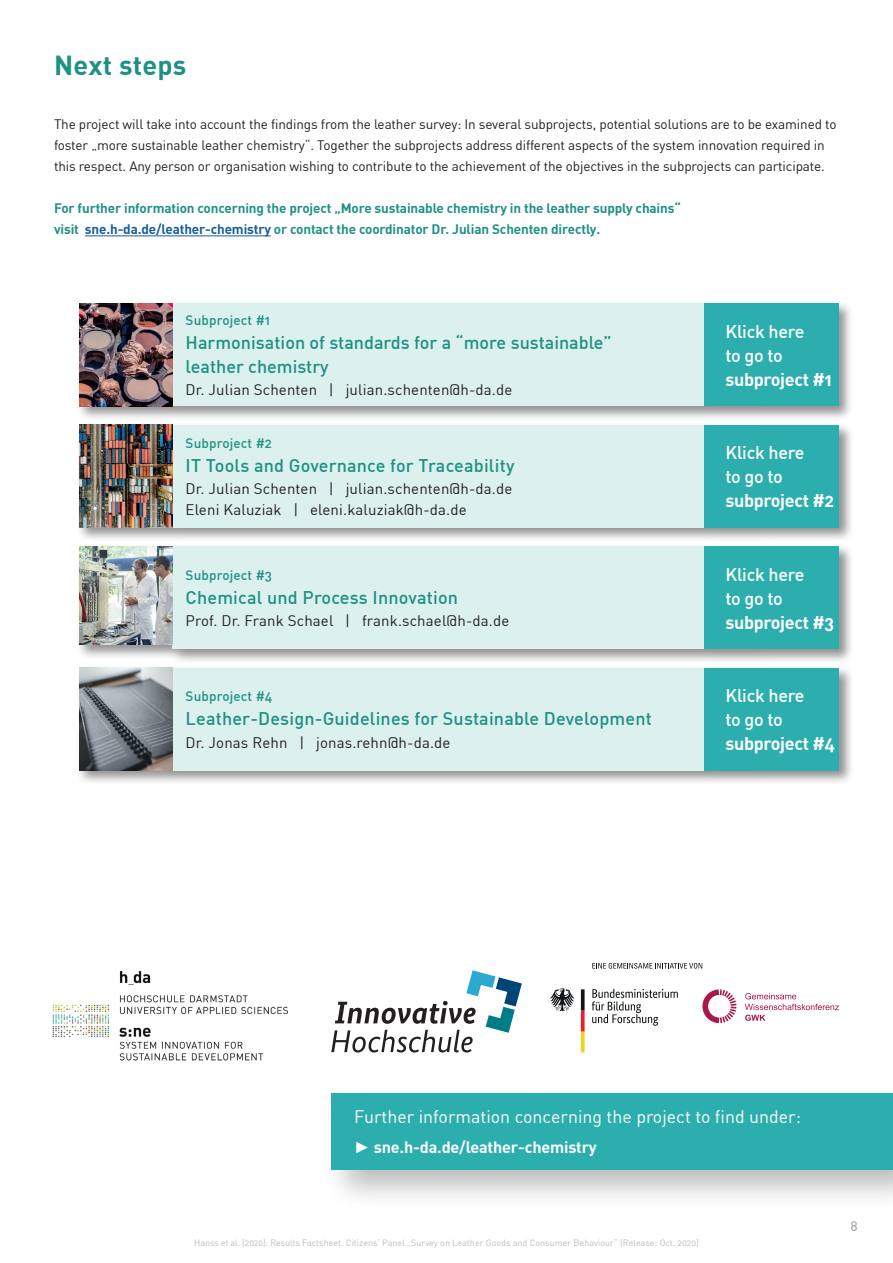
<style>
.page{position:relative;width:893px;height:1263px;background:#fff}
.page>*{position:absolute;margin:0;border:0;box-sizing:border-box;transform-origin:0 0}
.t1{font:700 27px "HDADIN Office";letter-spacing:.02em;color:#1f9184}
.t2{font:500 18px/24px "HDADIN Office";letter-spacing:.02em;color:#1f9184}
.t3{font:500 18px/24px "HDADIN Office";letter-spacing:-.01em;color:#fff}
.t4{font:700 18px "HDADIN Office";letter-spacing:-.01em;color:#fff}
.t5{font:17.85px "HDADIN Office";letter-spacing:.01em;color:#fff}
.t6{font:700 16.2px "HDADIN Office";color:#fff}
.t7{font:15px/21px "HDADIN Office";letter-spacing:.02em;color:#231f20}
.t8{font:13.5px/21px "HDADIN Office";color:#231f20}
.t9{font:700 13.5px/21px "HDADIN Office";color:#1f9184}
.t10{font:500 13.5px "HDADIN Office";letter-spacing:.02em;color:#1f9184}
.t11{font:13.5px "HDADIN Office";color:#939598}
.t12{font:9px "HDADIN Office";letter-spacing:.01em;color:#bcbdc0}
.s1{color:#175d9e}
.s2{font-family:"Arial";font-weight:400}
</style>
<div class="page">
<div style="left:322px;top:1084px;width:571px;height:127px;background:#231f20;opacity:.3"></div>
<div style="left:331px;top:1093px;width:562px;height:76px;background:#2caeae"></div>
<div style="left:76px;top:300px;width:778px;height:121px;background:#231f20;opacity:.5"></div>
<div style="left:173px;top:303px;width:584px;height:103px;background:#dcf0ed"></div>
<img style="left:79px;top:303px;width:94px;height:103px">
<div style="left:704px;top:303px;width:135px;height:103px;background:#2caeae"></div>
<div style="left:76px;top:421px;width:778px;height:122px;background:#231f20;opacity:.5"></div>
<div style="left:173px;top:425px;width:584px;height:103px;background:#dcf0ed"></div>
<img style="left:79px;top:425px;width:94px;height:103px">
<div style="left:704px;top:425px;width:135px;height:103px;background:#2caeae"></div>
<div style="left:76px;top:543px;width:778px;height:121px;background:#231f20;opacity:.5"></div>
<div style="left:173px;top:546px;width:584px;height:103px;background:#dcf0ed"></div>
<img style="left:79px;top:546px;width:94px;height:99px">
<div style="left:704px;top:546px;width:135px;height:103px;background:#2caeae"></div>
<div style="left:76px;top:664px;width:778px;height:122px;background:#231f20;opacity:.5"></div>
<div style="left:173px;top:668px;width:584px;height:102px;background:#dcf0ed"></div>
<img style="left:79px;top:668px;width:94px;height:102px">
<div style="left:704px;top:668px;width:135px;height:102px;background:#2caeae"></div>
<svg style="left:592px;top:989px;width:86px;height:37px"></svg>
<svg style="left:550px;top:988px;width:24px;height:23px"></svg>
<svg style="left:581px;top:989px;width:4px;height:63px"></svg>
<svg style="left:592px;top:963px;width:110px;height:6px"></svg>
<svg style="left:331px;top:970px;width:191px;height:82px"></svg>
<svg style="left:702px;top:989px;width:137px;height:34px"></svg>
<hr style="left:85px;top:236px;width:186px;height:1px;background:#175d9e">
<img style="left:52px;top:970px;width:236px;height:91px">
<h1 class="t1" style="left:54px;top:47px;width:134px">Next steps</h1>
<p class="t8" style="left:54px;top:114px;width:784px">The project will take into account the findings from the leather survey: In several subprojects, potential solutions are to be examined to foster „more sustainable leather chemistry“. Together the subprojects address different aspects of the system innovation required in this respect. Any person or organisation wishing to contribute to the achievement of the objectives in the subprojects can participate.</p>
<p class="t9" style="left:54px;top:197px;width:628px">For further information concerning the project „More sustainable chemistry in the leather supply chains“ visit <span class="s1">sne.h-da.de/leather-chemistry</span> or contact the coordinator Dr. Julian Schenten directly.</p>
<p class="t10" style="left:186px;top:311px;width:86px">Subproject #1</p>
<h2 class="t2" style="left:186px;top:330px;width:428px">Harmonisation of standards for a “more sustainable” leather chemistry</h2>
<p class="t7" style="left:186px;top:379px;width:328px">Dr. Julian Schenten | julian.schenten@h-da.de</p>
<p class="t10" style="left:186px;top:434px;width:88px">Subproject #2</p>
<h2 class="t2" style="left:186px;top:452px;width:330px">IT Tools and Governance for Traceability</h2>
<p class="t7" style="left:186px;top:478px;width:328px">Dr. Julian Schenten | julian.schenten@h-da.de<br>Eleni Kaluziak | eleni.kaluziak@h-da.de</p>
<p class="t10" style="left:186px;top:566px;width:88px">Subproject #3</p>
<h2 class="t2" style="left:186px;top:584px;width:274px">Chemical und Process Innovation</h2>
<p class="t7" style="left:186px;top:610px;width:325px">Prof. Dr. Frank Schael | frank.schael@h-da.de</p>
<p class="t10" style="left:186px;top:687px;width:88px">Subproject #4</p>
<h2 class="t2" style="left:186px;top:706px;width:468px">Leather-Design-Guidelines for Sustainable Development</h2>
<p class="t7" style="left:186px;top:731px;width:266px">Dr. Jonas Rehn | jonas.rehn@h-da.de</p>
<h2 class="t3" style="left:725px;top:319px;width:80px">Klick here to go to</h2>
<h2 class="t4" style="left:725px;top:367px;width:108px">subproject #1</h2>
<h2 class="t3" style="left:725px;top:440px;width:80px">Klick here to go to</h2>
<h2 class="t4" style="left:725px;top:489px;width:110px">subproject #2</h2>
<h2 class="t3" style="left:725px;top:561px;width:80px">Klick here to go to</h2>
<h2 class="t4" style="left:725px;top:610px;width:110px">subproject #3</h2>
<h2 class="t3" style="left:725px;top:683px;width:80px">Klick here to go to</h2>
<h2 class="t4" style="left:725px;top:732px;width:111px">subproject #4</h2>
<h3 class="t5" style="left:354px;top:1106px;width:448px">Further information concerning the project to find under:</h3>
<p class="t6" style="left:354px;top:1136px;width:244px"><span class="s2">►</span> sne.h-da.de/leather-chemistry</p>
<p class="t12" style="left:194px;top:1237px;width:506px">Hanss et al. (2020): Results Factsheet. Citizens‘ Panel „Survey on Leather Goods and Consumer Behaviour“ (Release: Oct. 2020)</p>
<p class="t11" style="left:850px;top:1217px;width:9px">8</p>
</div>
